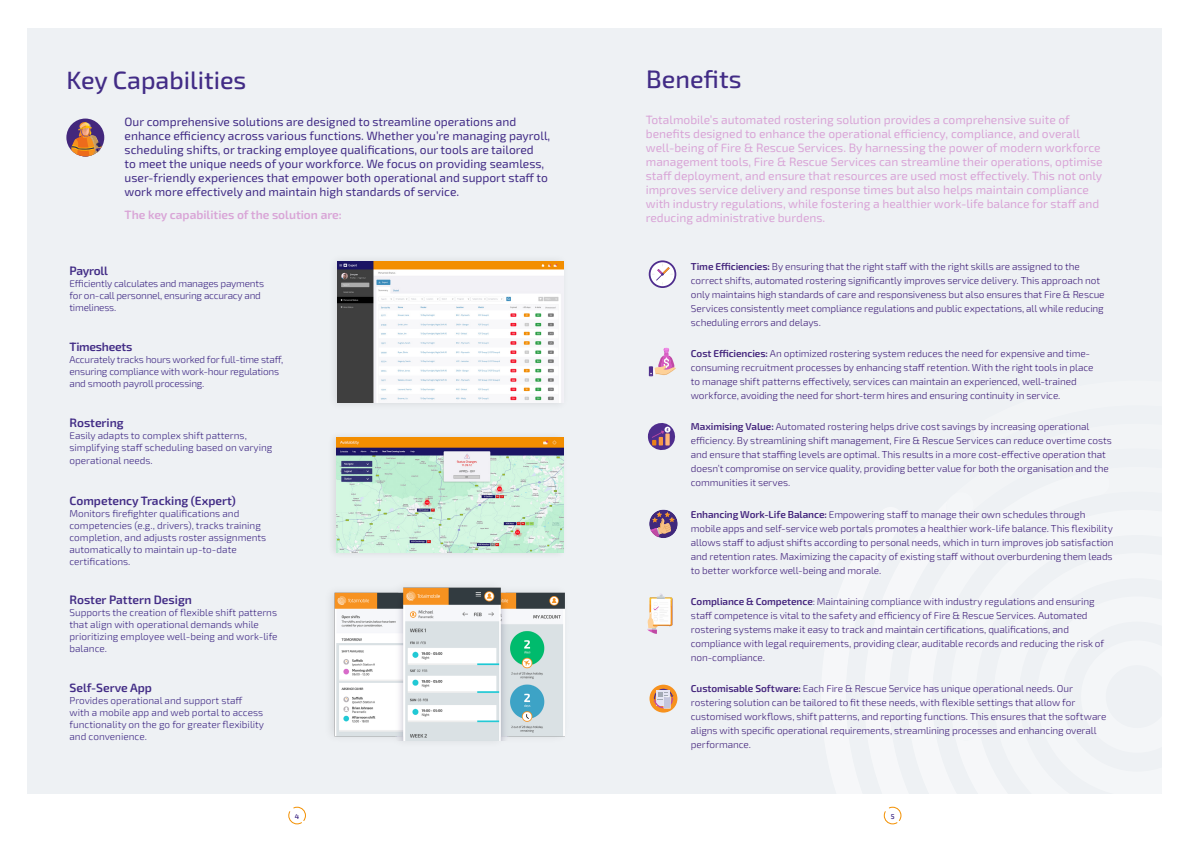
<style>
.page{position:relative;width:1191px;height:842px;background:#fff}
.page>*{position:absolute;margin:0;border:0;box-sizing:border-box;transform-origin:0 0}
.t1{font:500 25px "Exo 2";color:#422c86}
.t2{font:12px/14px "Exo 2";color:#d9a5d7}
.t3{font:12px/14px "Exo 2";color:#422c86}
.t4{font:600 12px "Exo 2";color:#422c86}
.t5{font:600 12px "Exo 2";color:#d9a5d7}
.t6{font:600 12px "Exo 2";letter-spacing:-.02em;color:#422c86}
.SubHead{font:300 10px/14px "Exo 2";letter-spacing:-.01em;color:#44257d}
.t7{font:300 10px/12px "Exo 2";color:#422c86}
.t8{font:300 10px/12px "Exo 2";letter-spacing:-.02em;color:#422c86}
.Small_Body{font:600 7px "Exo 2";color:#422c86}
.s1{font-weight:600}
</style>
<div class="page">
<div style="left:28px;top:28px;width:1134px;height:766px;background:#eef1f4"></div>
<svg style="left:288px;top:807px;width:18px;height:17px"></svg>
<svg style="left:883px;top:807px;width:18px;height:17px"></svg>
<div style="left:66px;top:119px;width:38px;height:37px;background:#43277c;border-radius:50%"></div>
<svg style="left:71px;top:122px;width:33px;height:35px"></svg>
<div style="left:327px;top:430px;width:241px;height:130px;background:#eaedf0"></div>
<img style="left:336px;top:437px;width:227px;height:116px">
<div style="left:327px;top:253px;width:242px;height:158px;background:#eaedf0"></div>
<img style="left:338px;top:261px;width:225px;height:142px">
<img style="left:331px;top:587px;width:234px;height:153px">
<div style="left:649px;top:685px;width:28px;height:27px;background:#f7921e;border-radius:50%"></div>
<svg style="left:653px;top:687px;width:20px;height:23px"></svg>
<svg style="left:648px;top:260px;width:28px;height:28px"></svg>
<svg style="left:650px;top:262px;width:24px;height:24px"></svg>
<div style="left:649px;top:510px;width:28px;height:28px;background:#40287c;border-radius:50%"></div>
<svg style="left:649px;top:512px;width:25px;height:26px"></svg>
<svg style="left:648px;top:423px;width:27px;height:27px"></svg>
<svg style="left:649px;top:348px;width:26px;height:28px"></svg>
<svg style="left:647px;top:593px;width:26px;height:41px"></svg>
<p class="t1" style="left:66px;top:63px;width:181px">Key Capabilities</p>
<p class="t3" style="left:125px;top:115px;width:427px">Our comprehensive solutions are designed to streamline operations and enhance efficiency across various functions. Whether you’re managing payroll, scheduling shifts, or tracking employee qualifications, our tools are tailored<br>to meet the unique needs of your workforce. We focus on providing seamless, user-friendly experiences that empower both operational and support staff to work more effectively and maintain high standards of service.</p>
<p class="t5" style="left:125px;top:207px;width:219px">The key capabilities of the solution are:</p>
<p class="t6" style="left:69px;top:262px;width:40px">Payroll</p>
<p class="t8" style="left:69px;top:277px;width:196px">Efficiently calculates and manages payments for on-call personnel, ensuring accuracy and timeliness.</p>
<p class="t6" style="left:69px;top:338px;width:64px">Timesheets</p>
<p class="t8" style="left:69px;top:353px;width:215px">Accurately tracks hours worked for full-time staff, ensuring compliance with work-hour regulations and smooth payroll processing.</p>
<p class="t4" style="left:69px;top:415px;width:56px">Rostering</p>
<p class="t7" style="left:69px;top:430px;width:204px">Easily adapts to complex shift patterns, simplifying staff scheduling based on varying operational needs.</p>
<p class="t4" style="left:69px;top:492px;width:168px">Competency Tracking (Expert)</p>
<p class="t7" style="left:69px;top:507px;width:198px">Monitors firefighter qualifications and competencies (e.g., drivers), tracks training completion, and adjusts roster assignments automatically to maintain up-to-date certifications.</p>
<p class="t4" style="left:69px;top:592px;width:124px">Roster Pattern Design</p>
<p class="t7" style="left:69px;top:606px;width:210px">Supports the creation of flexible shift patterns that align with operational demands while prioritizing employee well-being and work-life balance.</p>
<p class="t4" style="left:69px;top:680px;width:84px">Self-Serve App</p>
<p class="t7" style="left:69px;top:694px;width:196px">Provides operational and support staff with a mobile app and web portal to access functionality on the go for greater flexibility and convenience.</p>
<p class="Small_Body" style="left:295px;top:812px;width:6px">4</p>
<p class="t1" style="left:646px;top:62px;width:97px">Benefits</p>
<p class="t2" style="left:646px;top:112px;width:458px">Totalmobile’s automated rostering solution provides a comprehensive suite of benefits designed to enhance the operational efficiency, compliance, and overall well-being of Fire &amp; Rescue Services. By harnessing the power of modern workforce management tools, Fire &amp; Rescue Services can streamline their operations, optimise staff deployment, and ensure that resources are used most effectively. This not only improves service delivery and response times but also helps maintain compliance with industry regulations, while fostering a healthier work-life balance for staff and reducing administrative burdens.</p>
<p class="SubHead" style="left:691px;top:259px;width:415px"><span class="s1">Time Efficiencies:</span> By ensuring that the right staff with the right skills are assigned to the correct shifts, automated rostering significantly improves service delivery. This approach not only maintains high standards of care and responsiveness but also ensures that Fire &amp; Rescue Services consistently meet compliance regulations and public expectations, all while reducing scheduling errors and delays.</p>
<p class="SubHead" style="left:691px;top:346px;width:404px"><span class="s1">Cost Efficiencies:</span> An optimized rostering system reduces the need for expensive and time&shy;consuming recruitment processes by enhancing staff retention. With the right tools in place to manage shift patterns effectively, services can maintain an experienced, well-trained workforce, avoiding the need for short-term hires and ensuring continuity in service.</p>
<p class="SubHead" style="left:691px;top:419px;width:422px"><span class="s1">Maximising Value:</span> Automated rostering helps drive cost savings by increasing operational efficiency. By streamlining shift management, Fire &amp; Rescue Services can reduce overtime costs and ensure that staffing levels are optimal. This results in a more cost-effective operation that doesn’t compromise on service quality, providing better value for both the organisation and the communities it serves.</p>
<p class="SubHead" style="left:691px;top:507px;width:424px"><span class="s1">Enhancing Work-Life Balance:</span> Empowering staff to manage their own schedules through mobile apps and self-service web portals promotes a healthier work-life balance. This flexibility allows staff to adjust shifts according to personal needs, which in turn improves job satisfaction and retention rates. Maximizing the capacity of existing staff without overburdening them leads to better workforce well-being and morale.</p>
<p class="SubHead" style="left:691px;top:594px;width:415px"><span class="s1">Compliance &amp; Competence</span>: Maintaining compliance with industry regulations and ensuring staff competence is vital to the safety and efficiency of Fire &amp; Rescue Services. Automated rostering systems make it easy to track and maintain certifications, qualifications, and compliance with legal requirements, providing clear, auditable records and reducing the risk of non-compliance.</p>
<p class="SubHead" style="left:691px;top:681px;width:417px"><span class="s1">Customisable Software:</span> Each Fire &amp; Rescue Service has unique operational needs. Our rostering solution can be tailored to fit these needs, with flexible settings that allow for customised workflows, shift patterns, and reporting functions. This ensures that the software aligns with specific operational requirements, streamlining processes and enhancing overall performance.</p>
<p class="Small_Body" style="left:890px;top:812px;width:5px">5</p>
</div>
